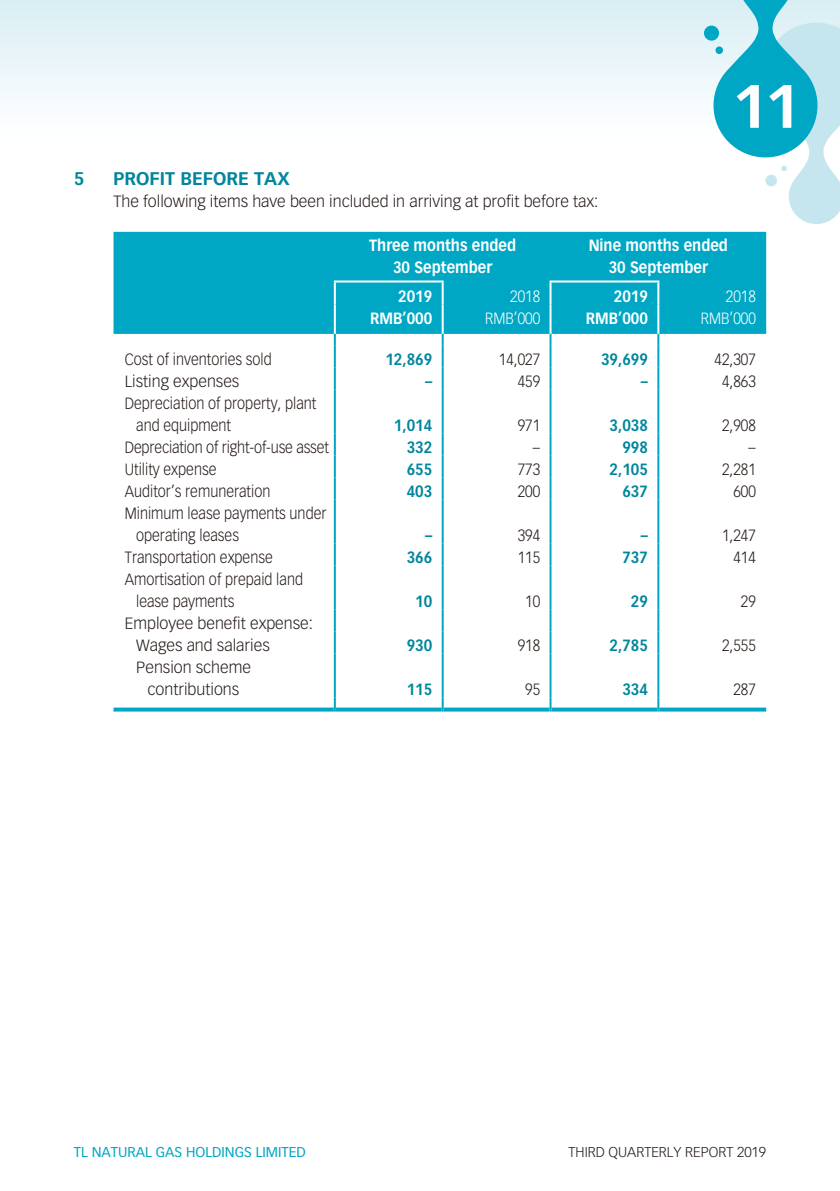
<style>
.page{position:relative;width:840px;height:1191px;background:#fff}
.page>*{position:absolute;margin:0;border:0;box-sizing:border-box;transform-origin:0 0}
.t1{font:700 60px "Vectora LT Std";color:#fff}
.t2{font:700 18px "Vectora LT Std";color:#00869d}
.t3{font:300 16px/22px "Vectora LT Std";color:#231916;scale:.9 1}
.t4{font:300 16px/22px "Vectora LT Std";color:#231916}
.t5{font:700 16px/22px "Vectora LT Std";color:#fff;text-align:center;scale:.9 1}
.t6{font:700 16px "Vectora LT Std";color:#00869d;scale:.9 1}
.t7{font:300 16px "Vectora LT Std";color:#fff;scale:.9 1}
.t8{font:14px "Vectora LT Std";color:#00a7c4}
.t9{font:300 14px "Vectora LT Std";color:#231916}
</style>
<div class="page">
<div style="left:0;top:0;width:839px;height:142px;background:linear-gradient(to bottom,#d8eef3,#fff)"></div>
<svg style="left:713px;top:0;width:126px;height:224px"></svg>
<div style="left:703px;top:26px;width:15px;height:15px;background:#00a7c4;border-radius:50%"></div>
<div style="left:715px;top:46px;width:7px;height:8px;background:#00a7c4;border-radius:50%"></div>
<div style="left:113px;top:232px;width:652px;height:102px;background:#00a7c4"></div>
<hr style="left:333px;top:282px;width:2px;height:22px;background:#fff">
<hr style="left:441px;top:282px;width:2px;height:22px;background:#fff">
<hr style="left:333px;top:304px;width:2px;height:30px;background:#fff">
<hr style="left:441px;top:304px;width:2px;height:30px;background:#fff">
<hr style="left:549px;top:282px;width:2px;height:22px;background:#fff">
<hr style="left:657px;top:282px;width:2px;height:22px;background:#fff">
<hr style="left:549px;top:304px;width:2px;height:30px;background:#fff">
<hr style="left:657px;top:304px;width:2px;height:30px;background:#fff">
<svg style="left:333px;top:334px;width:2px;height:11px"></svg>
<svg style="left:441px;top:334px;width:2px;height:11px"></svg>
<svg style="left:549px;top:334px;width:2px;height:11px"></svg>
<svg style="left:657px;top:334px;width:2px;height:11px"></svg>
<hr style="left:333px;top:345px;width:2px;height:22px;background:#00a7c4">
<hr style="left:333px;top:367px;width:2px;height:22px;background:#00a7c4">
<hr style="left:441px;top:345px;width:2px;height:22px;background:#00a7c4">
<hr style="left:441px;top:367px;width:2px;height:22px;background:#00a7c4">
<hr style="left:549px;top:345px;width:2px;height:22px;background:#00a7c4">
<hr style="left:549px;top:367px;width:2px;height:22px;background:#00a7c4">
<hr style="left:657px;top:345px;width:2px;height:22px;background:#00a7c4">
<hr style="left:657px;top:367px;width:2px;height:22px;background:#00a7c4">
<hr style="left:333px;top:389px;width:2px;height:44px;background:#00a7c4">
<hr style="left:441px;top:389px;width:2px;height:44px;background:#00a7c4">
<hr style="left:549px;top:389px;width:2px;height:44px;background:#00a7c4">
<hr style="left:657px;top:389px;width:2px;height:44px;background:#00a7c4">
<hr style="left:333px;top:433px;width:2px;height:22px;background:#00a7c4">
<hr style="left:441px;top:433px;width:2px;height:22px;background:#00a7c4">
<hr style="left:549px;top:433px;width:2px;height:22px;background:#00a7c4">
<hr style="left:657px;top:433px;width:2px;height:22px;background:#00a7c4">
<hr style="left:333px;top:455px;width:2px;height:22px;background:#00a7c4">
<hr style="left:441px;top:455px;width:2px;height:22px;background:#00a7c4">
<hr style="left:549px;top:455px;width:2px;height:22px;background:#00a7c4">
<hr style="left:657px;top:455px;width:2px;height:22px;background:#00a7c4">
<hr style="left:333px;top:280px;width:110px;height:2px;background:#fff">
<hr style="left:549px;top:280px;width:110px;height:2px;background:#fff">
<hr style="left:333px;top:477px;width:2px;height:22px;background:#00a7c4">
<hr style="left:441px;top:477px;width:2px;height:22px;background:#00a7c4">
<hr style="left:549px;top:477px;width:2px;height:22px;background:#00a7c4">
<hr style="left:657px;top:477px;width:2px;height:22px;background:#00a7c4">
<hr style="left:333px;top:499px;width:2px;height:44px;background:#00a7c4">
<hr style="left:441px;top:499px;width:2px;height:44px;background:#00a7c4">
<hr style="left:549px;top:499px;width:2px;height:44px;background:#00a7c4">
<hr style="left:657px;top:499px;width:2px;height:44px;background:#00a7c4">
<hr style="left:333px;top:543px;width:2px;height:22px;background:#00a7c4">
<hr style="left:441px;top:543px;width:2px;height:22px;background:#00a7c4">
<hr style="left:549px;top:543px;width:2px;height:22px;background:#00a7c4">
<hr style="left:657px;top:543px;width:2px;height:22px;background:#00a7c4">
<hr style="left:333px;top:565px;width:2px;height:44px;background:#00a7c4">
<hr style="left:441px;top:565px;width:2px;height:44px;background:#00a7c4">
<hr style="left:549px;top:565px;width:2px;height:44px;background:#00a7c4">
<hr style="left:657px;top:565px;width:2px;height:44px;background:#00a7c4">
<hr style="left:333px;top:609px;width:2px;height:22px;background:#00a7c4">
<hr style="left:441px;top:609px;width:2px;height:22px;background:#00a7c4">
<hr style="left:549px;top:609px;width:2px;height:22px;background:#00a7c4">
<hr style="left:657px;top:609px;width:2px;height:22px;background:#00a7c4">
<hr style="left:333px;top:631px;width:2px;height:22px;background:#00a7c4">
<hr style="left:441px;top:631px;width:2px;height:22px;background:#00a7c4">
<hr style="left:549px;top:631px;width:2px;height:22px;background:#00a7c4">
<hr style="left:657px;top:631px;width:2px;height:22px;background:#00a7c4">
<hr style="left:333px;top:653px;width:2px;height:44px;background:#00a7c4">
<hr style="left:441px;top:653px;width:2px;height:44px;background:#00a7c4">
<hr style="left:549px;top:653px;width:2px;height:44px;background:#00a7c4">
<hr style="left:657px;top:653px;width:2px;height:44px;background:#00a7c4">
<svg style="left:333px;top:697px;width:2px;height:14px"></svg>
<svg style="left:441px;top:697px;width:2px;height:14px"></svg>
<svg style="left:549px;top:697px;width:2px;height:14px"></svg>
<svg style="left:657px;top:697px;width:2px;height:14px"></svg>
<svg style="left:113px;top:707px;width:220px;height:4px"></svg>
<svg style="left:335px;top:707px;width:106px;height:4px"></svg>
<svg style="left:443px;top:707px;width:106px;height:4px"></svg>
<svg style="left:551px;top:707px;width:106px;height:4px"></svg>
<svg style="left:659px;top:707px;width:106px;height:4px"></svg>
<h1 class="t1" style="left:731px;top:78px;width:70px">11</h1>
<p class="t2" style="left:74px;top:170px;width:12px">5</p>
<p class="t2" style="left:113px;top:170px;width:177px">PROFIT BEFORE TAX</p>
<p class="t4" style="left:113px;top:191px;width:486px">The following items have been included in arriving at profit before tax:</p>
<p class="t5" style="left:369px;top:235px;width:164px">Three months ended<br>30 September</p>
<p class="t5" style="left:588px;top:235px;width:156px">Nine months ended<br>30 September</p>
<p class="t5" style="left:398px;top:286px;width:39px">2019</p>
<p class="t7" style="left:510px;top:288px;width:35px">2018</p>
<p class="t5" style="left:613px;top:286px;width:39px">2019</p>
<p class="t7" style="left:725px;top:288px;width:35px">2018</p>
<p class="t5" style="left:370px;top:308px;width:70px">RMB’000</p>
<p class="t7" style="left:485px;top:310px;width:63px">RMB’000</p>
<p class="t5" style="left:585px;top:308px;width:70px">RMB’000</p>
<p class="t7" style="left:700px;top:310px;width:63px">RMB’000</p>
<p class="t3" style="left:125px;top:349px;width:165px">Cost of inventories sold</p>
<p class="t6" style="left:385px;top:351px;width:54px">12,869</p>
<p class="t3" style="left:498px;top:349px;width:47px">14,027</p>
<p class="t6" style="left:600px;top:351px;width:54px">39,699</p>
<p class="t3" style="left:714px;top:349px;width:47px">42,307</p>
<p class="t4" style="left:125px;top:371px;width:116px">Listing expenses</p>
<p class="t6" style="left:425px;top:373px;width:9px">–</p>
<p class="t3" style="left:517px;top:371px;width:26px">459</p>
<p class="t6" style="left:640px;top:373px;width:9px">–</p>
<p class="t3" style="left:721px;top:371px;width:39px">4,863</p>
<p class="t3" style="left:136px;top:393px;width:201px;text-indent:-11px">Depreciation of property, plant and equipment</p>
<p class="t6" style="left:394px;top:417px;width:44px">1,014</p>
<p class="t3" style="left:517px;top:415px;width:26px">971</p>
<p class="t6" style="left:609px;top:417px;width:44px">3,038</p>
<p class="t3" style="left:721px;top:415px;width:39px">2,908</p>
<p class="t3" style="left:125px;top:437px;width:228px">Depreciation of right-of-use asset</p>
<p class="t6" style="left:406px;top:439px;width:30px">332</p>
<p class="t3" style="left:532px;top:437px;width:9px">–</p>
<p class="t6" style="left:622px;top:439px;width:30px">998</p>
<p class="t3" style="left:748px;top:437px;width:9px">–</p>
<p class="t3" style="left:125px;top:459px;width:103px">Utility expense</p>
<p class="t6" style="left:406px;top:461px;width:30px">655</p>
<p class="t3" style="left:517px;top:459px;width:26px">773</p>
<p class="t6" style="left:609px;top:461px;width:44px">2,105</p>
<p class="t3" style="left:721px;top:459px;width:39px">2,281</p>
<p class="t3" style="left:125px;top:481px;width:163px">Auditor’s remuneration</p>
<p class="t6" style="left:406px;top:483px;width:30px">403</p>
<p class="t3" style="left:517px;top:481px;width:26px">200</p>
<p class="t6" style="left:622px;top:483px;width:30px">637</p>
<p class="t3" style="left:733px;top:481px;width:26px">600</p>
<p class="t3" style="left:136px;top:503px;width:213px;text-indent:-11px">Minimum lease payments under operating leases</p>
<p class="t6" style="left:425px;top:527px;width:9px">–</p>
<p class="t3" style="left:517px;top:525px;width:26px">394</p>
<p class="t6" style="left:640px;top:527px;width:9px">–</p>
<p class="t3" style="left:721px;top:525px;width:39px">1,247</p>
<p class="t3" style="left:125px;top:547px;width:166px">Transportation expense</p>
<p class="t6" style="left:406px;top:549px;width:30px">366</p>
<p class="t3" style="left:517px;top:547px;width:26px">115</p>
<p class="t6" style="left:622px;top:549px;width:30px">737</p>
<p class="t3" style="left:733px;top:547px;width:26px">414</p>
<p class="t3" style="left:136px;top:569px;width:187px;text-indent:-11px">Amortisation of prepaid land lease payments</p>
<p class="t6" style="left:415px;top:593px;width:20px">10</p>
<p class="t3" style="left:525px;top:591px;width:18px">10</p>
<p class="t6" style="left:630px;top:593px;width:20px">29</p>
<p class="t3" style="left:740px;top:591px;width:18px">29</p>
<p class="t4" style="left:136px;top:613px;width:178px;text-indent:-11px">Employee benefit expense:<br>Wages and salaries</p>
<p class="t4" style="left:136px;top:657px;width:116px;text-align:center">Pension scheme contributions</p>
<p class="t6" style="left:406px;top:637px;width:30px">930</p>
<p class="t3" style="left:517px;top:635px;width:26px">918</p>
<p class="t6" style="left:609px;top:637px;width:44px">2,785</p>
<p class="t3" style="left:721px;top:635px;width:39px">2,555</p>
<p class="t6" style="left:406px;top:681px;width:30px">115</p>
<p class="t3" style="left:525px;top:679px;width:18px">95</p>
<p class="t6" style="left:622px;top:681px;width:30px">334</p>
<p class="t3" style="left:733px;top:679px;width:26px">287</p>
<p class="t8" style="left:74px;top:1145px;width:233px">TL NATURAL GAS HOLDINGS LIMITED</p>
<p class="t9" style="left:568px;top:1145px;width:199px">THIRD QUARTERLY REPORT 2019</p>
</div>
